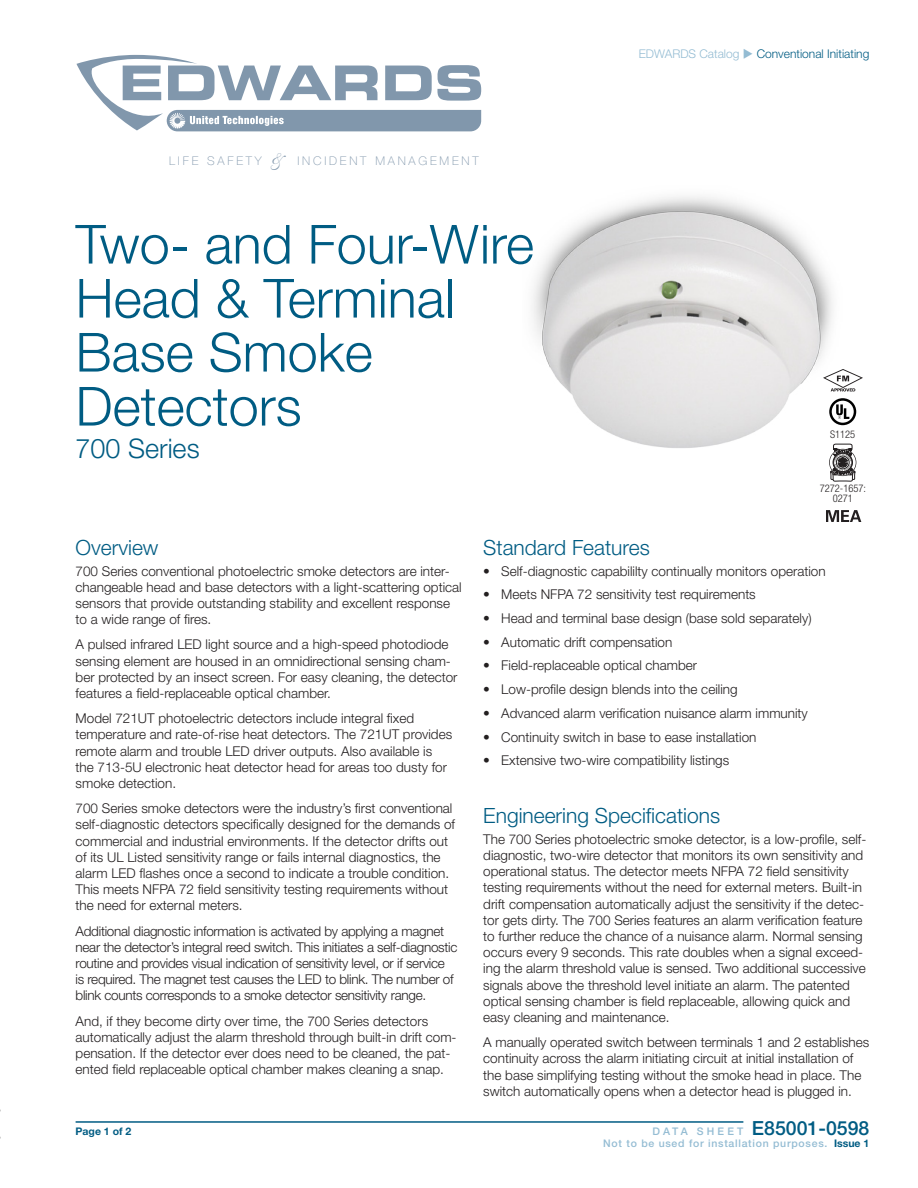
<style>
.page{position:relative;width:918px;height:1188px;background:#fff}
.page>*{position:absolute;margin:0;border:0;box-sizing:border-box;transform-origin:0 0}
.t1{font:300 54px/54px "Helvetica Neue LT Std";color:#005c83}
.Model{font:300 27px "Helvetica Neue LT Std";color:#005c83}
.HEAD{font:300 21px "Helvetica Neue LT Std";color:#005c83}
.t2{font:500 19.5px "Helvetica Neue LT Std";color:#005c83}
.BODY{font:300 13.5px/16.2px "Helvetica Neue LT Std";color:#231f20}
.BODY-2{font:300 13.5px/16.2px "Helvetica Neue LT Std";letter-spacing:-.02em;color:#231f20}
.t3{font:300 12px "Helvetica Neue LT Std";color:#005c83}
.t4{font:100 12px "Helvetica Neue LT Std";letter-spacing:.23em;color:#8197ac}
.t5{font:500 10.5px "Helvetica Neue LT Std";letter-spacing:.07em;color:#94bcd3}
.t6{font:300 condensed 10.5px/10.5px "Helvetica Neue";color:#231f20;text-align:center}
.t7{font:700 10.5px "Helvetica Neue LT Std";color:#005c83}
.s1{font-family:"Shelley Volante BT";font-weight:400;font-size:19.5px}
.s2{color:#94bcd3}
.s3{font-size:10.5px;color:#94bcd3}
.s4{font-weight:700;color:#005c83}
</style>
<div class="page">
<hr style="left:76px;top:1121px;width:667px;height:2px;background:#005c83">
<svg style="left:77px;top:55px;width:404px;height:76px"></svg>
<img style="left:532px;top:196px;width:310px;height:271px">
<div style="left:829px;top:449px;width:27px;height:27px;border:1px solid #231f20;border-radius:50%"></div>
<svg style="left:830px;top:444px;width:25px;height:38px"></svg>
<div style="left:833px;top:453px;width:20px;height:19px;border:1px solid #231f20;border-radius:50%"></div>
<div style="left:833px;top:453px;width:19px;height:19px;border:1px solid #231f20;border-radius:50%"></div>
<svg style="left:823px;top:369px;width:40px;height:22px"></svg>
<svg style="left:829px;top:398px;width:27px;height:27px"></svg>
<svg style="left:826px;top:510px;width:35px;height:12px"></svg>
<p class="t4" style="left:169px;top:154px;width:311px">LIFE SAFETY <span class="s1">&amp;</span> INCIDENT MANAGEMENT</p>
<p class="t1" style="left:76px;top:216px;width:460px">Two- and Four-Wire<br>Head &amp; Terminal<br>Base Smoke<br>Detectors</p>
<p class="Model" style="left:76px;top:432px;width:126px">700 Series</p>
<p class="t3" style="left:639px;top:47px;width:232px"><span class="s2">EDWARDS Catalog</span> <span class="s2">◆</span> Conventional Initiating</p>
<p class="t6" style="left:830px;top:429px;width:27px">S1125</p>
<p class="t6" style="left:820px;top:483px;width:48px">7272-1657:<br>0271</p>
<p class="HEAD" style="left:76px;top:535px;width:84px">Overview</p>
<p class="BODY" style="left:76px;top:563px;width:388px">700 Series conventional photoelectric smoke detectors are inter&shy;changeable head and base detectors with a light-scattering optical sensors that provide outstanding stability and excellent response to a wide range of fires.</p>
<p class="BODY" style="left:76px;top:636px;width:383px">A pulsed infrared LED light source and a high-speed photodiode sensing element are housed in an omnidirectional sensing cham&shy;ber protected by an insect screen. For easy cleaning, the detector features a field-replaceable optical chamber.</p>
<p class="BODY" style="left:76px;top:710px;width:378px">Model 721UT photoelectric detectors include integral fixed temperature and rate-of-rise heat detectors. The 721UT provides remote alarm and trouble LED driver outputs. Also available is the 713-5U electronic heat detector head for areas too dusty for smoke detection.</p>
<p class="BODY" style="left:76px;top:800px;width:381px">700 Series smoke detectors were the industry’s first conventional self-diagnostic detectors specifically designed for the demands of commercial and industrial environments. If the detector drifts out of its UL Listed sensitivity range or fails internal diagnostics, the alarm LED flashes once a second to indicate a trouble condition.<br>This meets NFPA 72 field sensitivity testing requirements without the need for external meters.</p>
<p class="BODY-2" style="left:76px;top:923px;width:383px">Additional diagnostic information is activated by applying a magnet near the detector’s integral reed switch. This initiates a self-diagnostic routine and provides visual indication of sensitivity level, or if service<br>is required. The magnet test causes the LED to blink. The number of blink counts corresponds to a smoke detector sensitivity range.</p>
<p class="BODY" style="left:76px;top:1013px;width:383px">And, if they become dirty over time, the 700 Series detectors automatically adjust the alarm threshold through built-in drift com&shy;pensation. If the detector ever does need to be cleaned, the pat&shy;ented field replaceable optical chamber makes cleaning a snap.</p>
<p class="HEAD" style="left:483px;top:535px;width:168px">Standard Features</p>
<p class="BODY" style="left:483px;top:563px;width:344px">• Self-diagnostic capabililty continually monitors operation</p>
<p class="BODY" style="left:483px;top:586px;width:274px">• Meets NFPA 72 sensitivity test requirements</p>
<p class="BODY" style="left:483px;top:610px;width:330px">• Head and terminal base design (base sold separately)</p>
<p class="BODY" style="left:483px;top:634px;width:191px">• Automatic drift compensation</p>
<p class="BODY" style="left:483px;top:657px;width:215px">• Field-replaceable optical chamber</p>
<p class="BODY" style="left:483px;top:681px;width:256px">• Low-profile design blends into the ceiling</p>
<p class="BODY" style="left:483px;top:705px;width:326px">• Advanced alarm verification nuisance alarm immunity</p>
<p class="BODY" style="left:483px;top:728px;width:275px">• Continuity switch in base to ease installation</p>
<p class="BODY" style="left:483px;top:752px;width:248px">• Extensive two-wire compatibility listings</p>
<p class="HEAD" style="left:483px;top:803px;width:238px">Engineering Specifications</p>
<p class="BODY" style="left:483px;top:831px;width:385px">The 700 Series photoelectric smoke detector, is a low-profile, self&shy;diagnostic, two-wire detector that monitors its own sensitivity and operational status. The detector meets NFPA 72 field sensitivity testing requirements without the need for external meters. Built-in drift compensation automatically adjust the sensitivity if the detec&shy;tor gets dirty. The 700 Series features an alarm verification feature to further reduce the chance of a nuisance alarm. Normal sensing occurs every 9 seconds. This rate doubles when a signal exceed&shy;ing the alarm threshold value is sensed. Two additional successive signals above the threshold level initiate an alarm. The patented optical sensing chamber is field replaceable, allowing quick and easy cleaning and maintenance.</p>
<p class="BODY" style="left:483px;top:1034px;width:388px">A manually operated switch between terminals 1 and 2 establishes continuity across the alarm initiating circuit at initial installation of the base simplifying testing without the smoke head in place. The switch automatically opens when a detector head is plugged in.</p>
<p class="t7" style="left:76px;top:1124px;width:57px">Page 1 of 2</p>
<p class="t2" style="left:652px;top:1116px;width:219px"><span class="s3">D A T A S H E E T</span> E85001-0598</p>
<p class="t5" style="left:603px;top:1137px;width:268px">Not to be used for installation purposes. <span class="s4">Issue 1</span></p>
</div>
